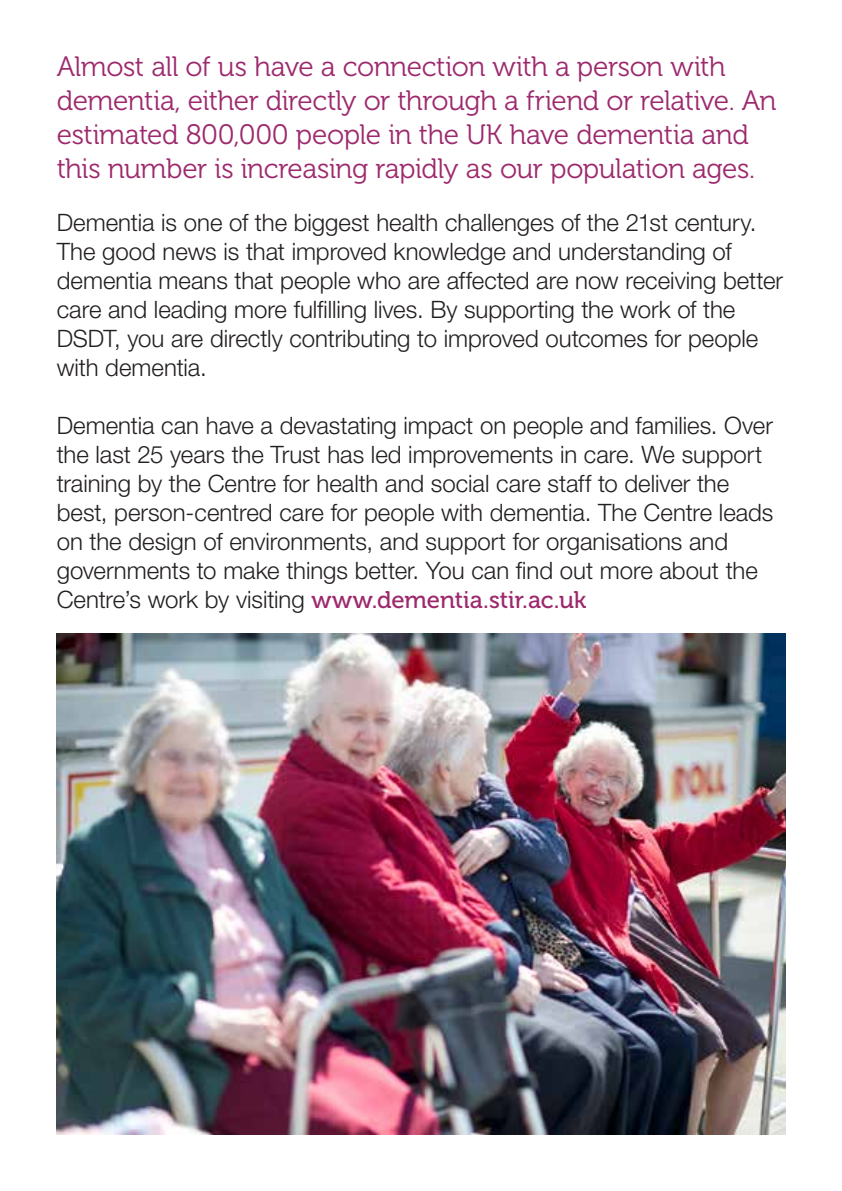
<style>
.page{position:relative;width:842px;height:1191px;background:#fff}
.page>*{position:absolute;margin:0;border:0;box-sizing:border-box;transform-origin:0 0}
.t1{font:28px/34px "Museo 300";letter-spacing:-.02em;color:#9d296d}
.t2{font:300 24px/29px "Helvetica Neue LT Std";color:#231f20}
.t3{font:24px "Museo 500";letter-spacing:-.005em;color:#9d296d}
.s1{font-family:"Helvetica Neue LT Std";font-weight:300;color:#231f20}
</style>
<div class="page">
<img style="left:57px;top:634px;width:728px;height:500px">
<p class="t1" style="left:57px;top:50px;width:721px">Almost all of us have a connection with a person with dementia, either directly or through a friend or relative. An estimated 800,000 people in the UK have dementia and this number is increasing rapidly as our population ages.</p>
<p class="t2" style="left:57px;top:207px;width:728px">Dementia is one of the biggest health challenges of the 21st century.<br>The good news is that improved knowledge and understanding of dementia means that people who are affected are now receiving better care and leading more fulfilling lives. By supporting the work of the DSDT, you are directly contributing to improved outcomes for people with dementia.</p>
<p class="t2" style="left:57px;top:410px;width:718px">Dementia can have a devastating impact on people and families. Over the last 25 years the Trust has led improvements in care. We support training by the Centre for health and social care staff to deliver the best, person-centred care for people with dementia. The Centre leads on the design of environments, and support for organisations and governments to make things better. You can find out more about the</p>
<p class="t3" style="left:57px;top:586px;width:531px"><span class="s1">Centre’s work by visiting</span> www.dementia.stir.ac.uk</p>
</div>
